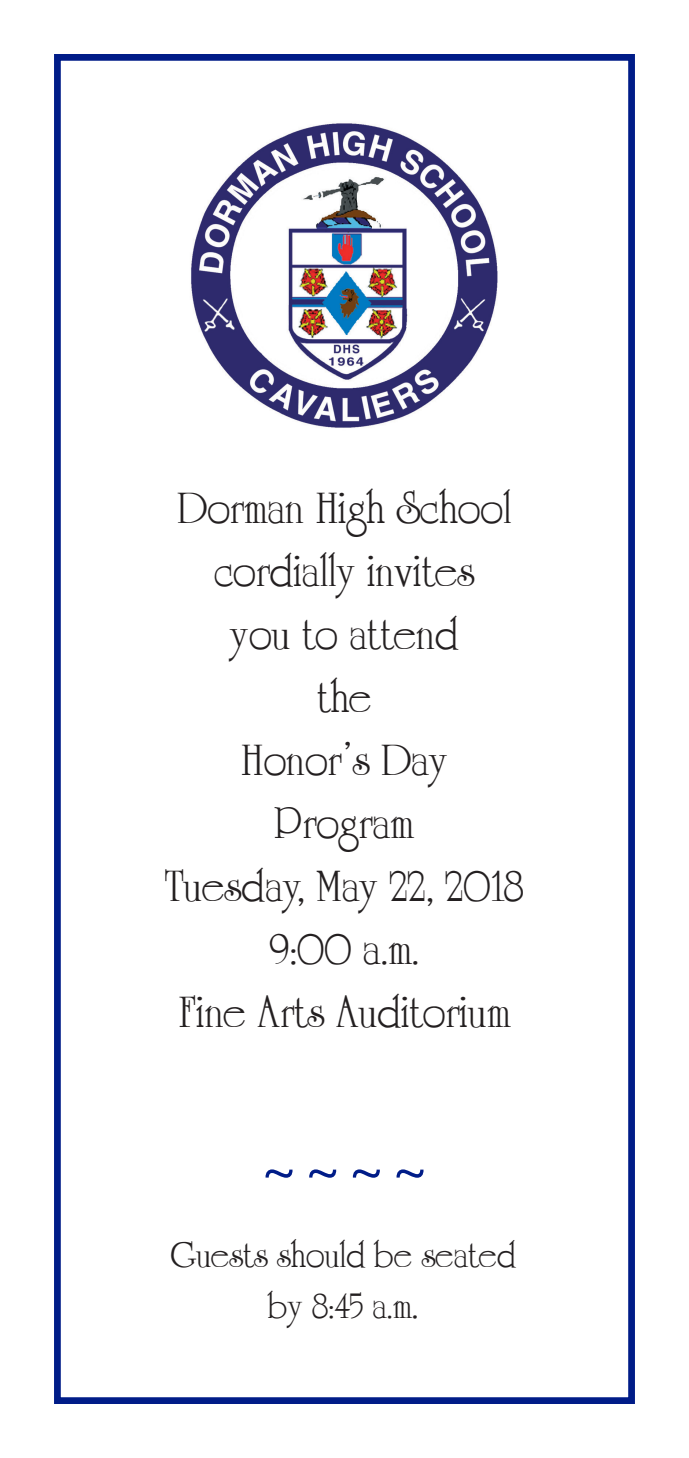
<style>
.page{position:relative;width:689px;height:1458px;background:#fff}
.page>*{position:absolute;margin:0;border:0;box-sizing:border-box;transform-origin:0 0}
.t1{font:54px "Myriad Pro";color:#001c88}
.t2{font:500 47.25px/63px "Cambridge";color:#231f20;text-align:center}
.t3{font:500 38.25px/51.3px "Cambridge";color:#231f20;text-align:center}
.s1{font-size:42.75px}
</style>
<div class="page">
<img style="left:191px;top:123px;width:307px;height:305px">
<div style="left:54px;top:54px;width:580px;height:1350px;border:7px solid #001c88"></div>
<p class="t2" style="left:165px;top:481px;width:359px">Dorman High School cordially invites<br>you to attend<br>the<br>Honor’s Day<br>Program<br>Tuesday, May 22, 2018<br>9:00 a.m.<br>Fine Arts Auditorium</p>
<p class="t1" style="left:263px;top:1138px;width:165px">~ ~ ~ ~</p>
<p class="t3" style="left:171px;top:1233px;width:347px">Guests should be seated by 8:45 a.m<span class="s1">.</span></p>
</div>
